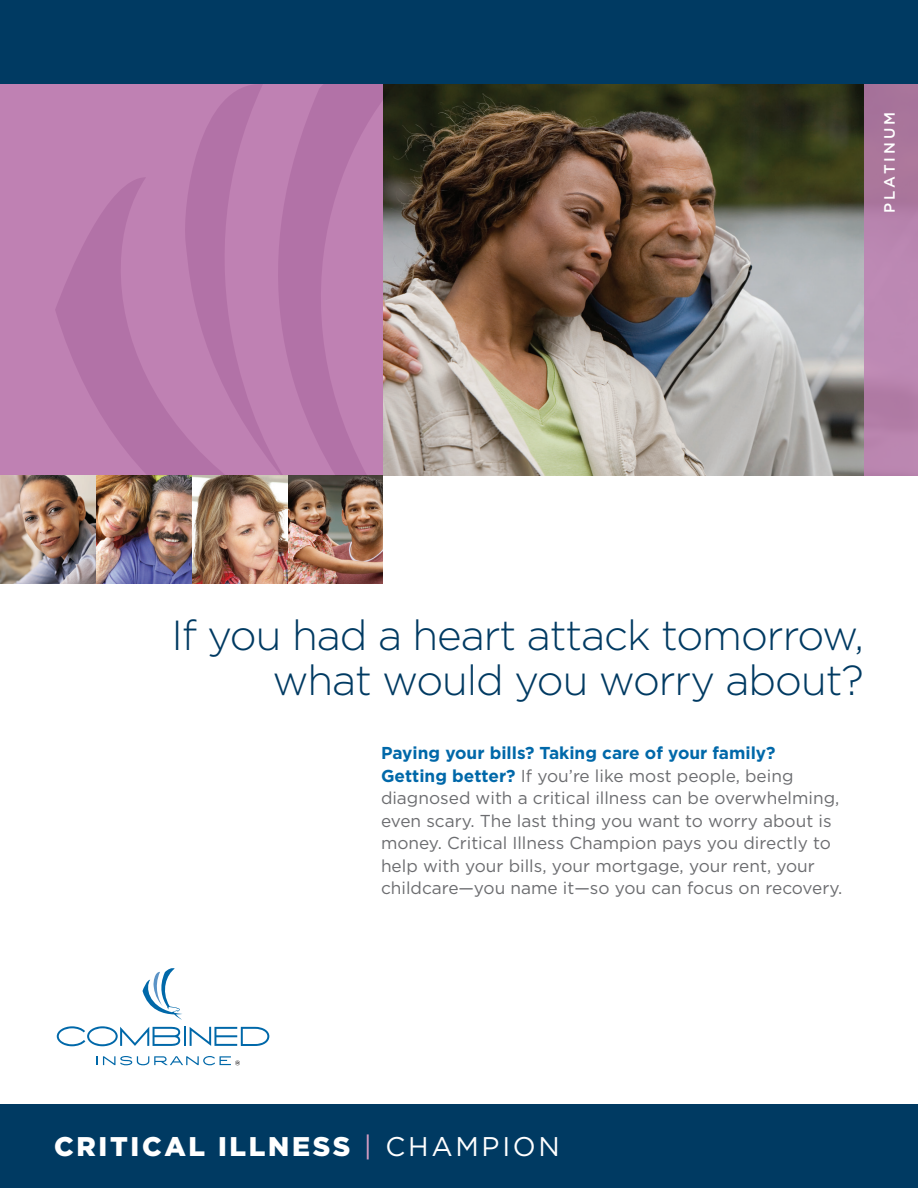
<style>
.page{position:relative;width:918px;height:1188px;background:#fff}
.page>*{position:absolute;margin:0;border:0;box-sizing:border-box;transform-origin:0 0}
.Cover-Title2_28_30_L{font:300 42px "Gotham";letter-spacing:-.025em;color:#003a62}
.t1{font:900 27px "Gotham";letter-spacing:.1em;color:#fff}
.Cover-text__11_5_15{font:17.25px/22.5px "Gotham";color:#6c6d70}
.t2{font:500 15px "Gotham";letter-spacing:.2em;color:#fff}
.s1{font-weight:700;color:#0068a9}
.s2{font-weight:400;color:#d99ec4}
.s3{font-weight:400}
</style>
<div class="page">
<img style="left:382px;top:84px;width:482px;height:392px">
<div style="left:0;top:54px;width:382px;height:422px;background:#bf81b3"></div>
<div style="left:864px;top:54px;width:54px;height:422px;background:linear-gradient(to bottom,#a9759b,#be89b5)"></div>
<div style="left:0;top:1104px;width:918px;height:84px;background:#003a62"></div>
<svg style="left:57px;top:1026px;width:212px;height:20px"></svg>
<svg style="left:143px;top:968px;width:39px;height:52px"></svg>
<svg style="left:97px;top:1056px;width:143px;height:9px"></svg>
<img style="left:0;top:476px;width:382px;height:108px">
<svg style="left:55px;top:84px;width:402px;height:391px"></svg>
<div style="left:0;top:0;width:918px;height:84px;background:#003a62"></div>
<p class="t2" style="left:880px;top:213px;width:103px;rotate:-90deg">PLATINUM</p>
<p class="Cover-Title2_28_30_L" style="left:171px;top:609px;width:694px">If you had a heart attack tomorrow,</p>
<p class="Cover-Title2_28_30_L" style="left:272px;top:654px;width:593px">what would you worry about?</p>
<p class="Cover-text__11_5_15" style="left:381px;top:742px;width:463px"><span class="s1">Paying your bills? Taking care of your family?<br>Getting better?</span> If you’re like most people, being diagnosed with a critical illness can be overwhelming, even scary. The last thing you want to worry about is money. Critical Illness Champion pays you directly to help with your bills, your mortgage, your rent, your childcare—you name it—so you can focus on recovery.</p>
<p class="t1" style="left:54px;top:1127px;width:507px">CRITICAL ILLNESS <span class="s2">|</span> <span class="s3">CHAMPION</span></p>
</div>
